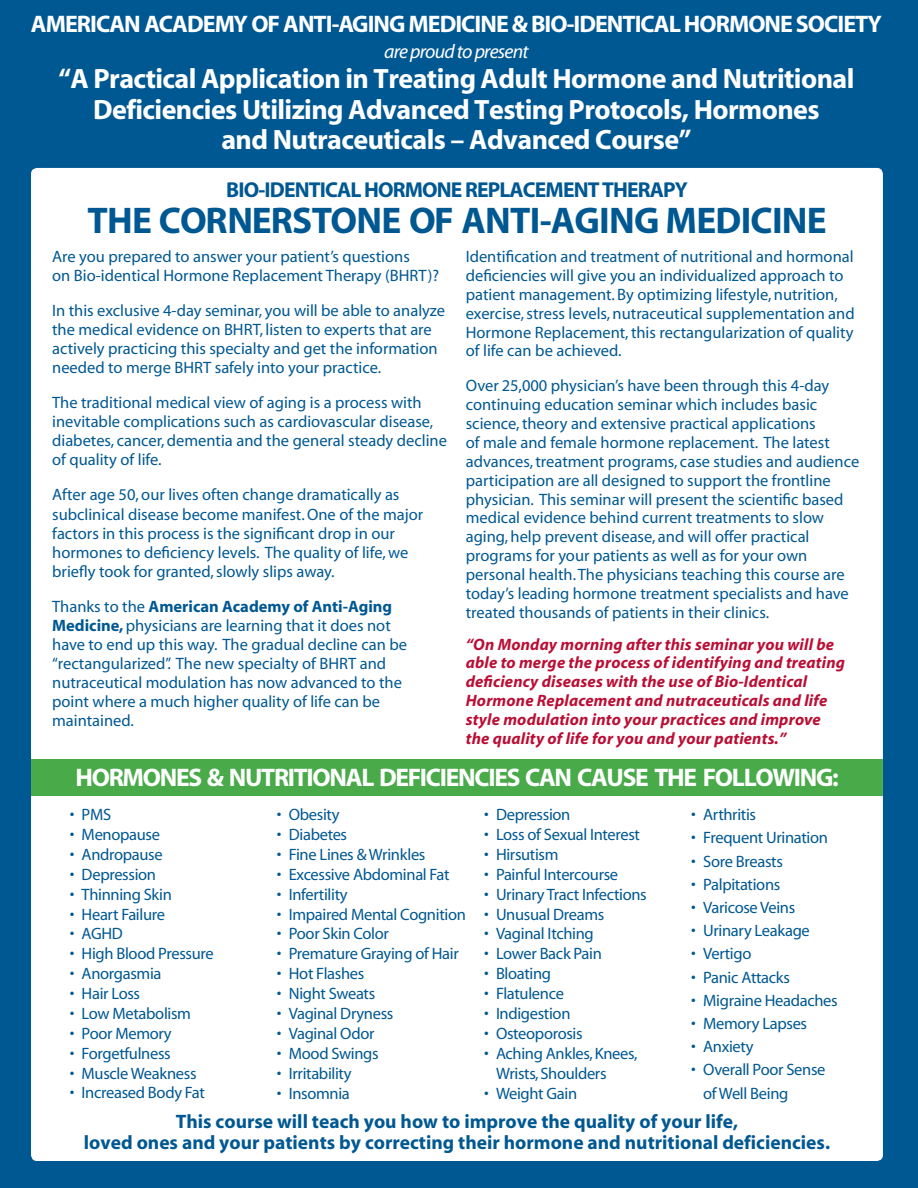
<style>
.page{position:relative;width:918px;height:1188px;background:#005893}
.page>*{position:absolute;margin:0;border:0;box-sizing:border-box;transform-origin:0 0}
.t1{font:700 37.2px "Myriad";letter-spacing:-.02em;color:#005892}
.t2{font:700 28.05px/30.6px "Myriad";letter-spacing:-.02em;color:#fff;text-align:center}
.t3{font:700 25.5px "Myriad";letter-spacing:-.05em;color:#fff}
.t4{font:700 24px "Myriad";letter-spacing:-.04em;color:#fff}
.t5{font:700 21.6px "Myriad";letter-spacing:-.04em;color:#005892}
.t6{font:italic 19.8px "Myriad";letter-spacing:-.04em;color:#fff}
.t7{font:700 19.5px/21px "Myriad";color:#005892;text-align:center}
.t8{font:16.5px/19px "Myriad";color:#005892}
.t9{font:16.5px/20px "Myriad";letter-spacing:-.02em;color:#005892}
.t10{font:italic 700 16.5px/18.9px "Myriad";letter-spacing:.01em;color:#ba0e34}
.s1{font-weight:700}
</style>
<div class="page">
<div style="left:31px;top:168px;width:852px;height:993px;background:#fff;border-radius:6px"></div>
<div style="left:31px;top:759px;width:852px;height:36px;background:#48aa48"></div>
<h3 class="t4" style="left:31px;top:11px;width:852px">AMERICAN ACADEMY OF ANTI-AGING MEDICINE &amp; BIO-IDENTICAL HORMONE SOCIETY</h3>
<p class="t6" style="left:384px;top:41px;width:146px">are proud to present</p>
<h2 class="t2" style="left:58px;top:64px;width:798px">“A Practical Application in Treating Adult Hormone and Nutritional<br>Deficiencies Utilizing Advanced Testing Protocols, Hormones<br>and Nutraceuticals – Advanced Course”</h2>
<h3 class="t5" style="left:226px;top:178px;width:463px">BIO-IDENTICAL HORMONE REPLACEMENT THERAPY</h3>
<h1 class="t1" style="left:88px;top:201px;width:741px">THE CORNERSTONE OF ANTI-AGING MEDICINE</h1>
<p class="t8" style="left:52px;top:248px;width:389px">Are you prepared to answer your patient’s questions<br>on Bio-identical Hormone Replacement Therapy (BHRT)?</p>
<p class="t8" style="left:52px;top:302px;width:395px">In this exclusive 4-day seminar, you will be able to analyze the medical evidence on BHRT, listen to experts that are actively practicing this specialty and get the information needed to merge BHRT safely into your practice.</p>
<p class="t8" style="left:52px;top:394px;width:396px">The traditional medical view of aging is a process with inevitable complications such as cardiovascular disease, diabetes, cancer, dementia and the general steady decline of quality of life.</p>
<p class="t8" style="left:52px;top:486px;width:373px">After age 50, our lives often change dramatically as subclinical disease become manifest. One of the major factors in this process is the significant drop in our hormones to deficiency levels. The quality of life, we briefly took for granted, slowly slips away.</p>
<p class="t8" style="left:52px;top:597px;width:356px">Thanks to the <span class="s1">American Academy of Anti-Aging Medicine,</span> physicians are learning that it does not have to end up this way. The gradual decline can be “rectangularized”. The new specialty of BHRT and nutraceutical modulation has now advanced to the point where a much higher quality of life can be maintained.</p>
<p class="t8" style="left:466px;top:248px;width:390px">Identification and treatment of nutritional and hormonal deficiencies will give you an individualized approach to patient management. By optimizing lifestyle, nutrition, exercise, stress levels, nutraceutical supplementation and Hormone Replacement, this rectangularization of quality of life can be achieved.</p>
<p class="t8" style="left:466px;top:377px;width:395px">Over 25,000 physician’s have been through this 4-day continuing education seminar which includes basic science, theory and extensive practical applications<br>of male and female hormone replacement. The latest advances, treatment programs, case studies and audience participation are all designed to support the frontline physician. This seminar will present the scientific based medical evidence behind current treatments to slow aging, help prevent disease, and will offer practical programs for your patients as well as for your own personal health. The physicians teaching this course are today’s leading hormone treatment specialists and have treated thousands of patients in their clinics.</p>
<p class="t10" style="left:466px;top:635px;width:381px">“On Monday morning after this seminar you will be able to merge the process of identifying and treating deficiency diseases with the use of Bio-Identical Hormone Replacement and nutraceuticals and life style modulation into your practices and improve the quality of life for you and your patients.”</p>
<h3 class="t3" style="left:75px;top:764px;width:765px">HORMONES &amp; NUTRITIONAL DEFICIENCIES CAN CAUSE THE FOLLOWING:</h3>
<p class="t8" style="left:70px;top:806px;width:43px">• PMS</p>
<p class="t9" style="left:70px;top:825px;width:92px">• Menopause</p>
<p class="t9" style="left:70px;top:845px;width:95px">• Andropause</p>
<p class="t9" style="left:70px;top:865px;width:88px">• Depression</p>
<p class="t9" style="left:70px;top:885px;width:104px">• Thinning Skin</p>
<p class="t9" style="left:70px;top:905px;width:97px">• Heart Failure</p>
<p class="t8" style="left:70px;top:925px;width:55px">• AGHD</p>
<p class="t9" style="left:70px;top:945px;width:146px">• High Blood Pressure</p>
<p class="t9" style="left:70px;top:964px;width:93px">• Anorgasmia</p>
<p class="t9" style="left:70px;top:984px;width:72px">• Hair Loss</p>
<p class="t9" style="left:70px;top:1004px;width:123px">• Low Metabolism</p>
<p class="t9" style="left:70px;top:1024px;width:103px">• Poor Memory</p>
<p class="t9" style="left:70px;top:1044px;width:103px">• Forgetfulness</p>
<p class="t9" style="left:70px;top:1064px;width:128px">• Muscle Weakness</p>
<p class="t9" style="left:70px;top:1084px;width:137px">• Increased Body Fat</p>
<p class="t9" style="left:277px;top:805px;width:64px">• Obesity</p>
<p class="t9" style="left:277px;top:825px;width:72px">• Diabetes</p>
<p class="t9" style="left:277px;top:845px;width:150px">• Fine Lines &amp; Wrinkles</p>
<p class="t9" style="left:277px;top:865px;width:174px">• Excessive Abdominal Fat</p>
<p class="t9" style="left:277px;top:885px;width:72px">• Infertility</p>
<p class="t9" style="left:277px;top:905px;width:190px">• Impaired Mental Cognition</p>
<p class="t9" style="left:277px;top:925px;width:114px">• Poor Skin Color</p>
<p class="t9" style="left:277px;top:945px;width:183px">• Premature Graying of Hair</p>
<p class="t9" style="left:277px;top:964px;width:89px">• Hot Flashes</p>
<p class="t9" style="left:277px;top:984px;width:100px">• Night Sweats</p>
<p class="t9" style="left:277px;top:1004px;width:118px">• Vaginal Dryness</p>
<p class="t9" style="left:277px;top:1024px;width:99px">• Vaginal Odor</p>
<p class="t9" style="left:277px;top:1044px;width:103px">• Mood Swings</p>
<p class="t9" style="left:277px;top:1064px;width:76px">• Irritability</p>
<p class="t9" style="left:277px;top:1084px;width:74px">• Insomnia</p>
<p class="t9" style="left:691px;top:805px;width:66px">• Arthritis</p>
<p class="t9" style="left:691px;top:829px;width:138px">• Frequent Urination</p>
<p class="t9" style="left:691px;top:852px;width:93px">• Sore Breasts</p>
<p class="t9" style="left:691px;top:875px;width:91px">• Palpitations</p>
<p class="t9" style="left:691px;top:898px;width:105px">• Varicose Veins</p>
<p class="t9" style="left:691px;top:921px;width:120px">• Urinary Leakage</p>
<p class="t9" style="left:691px;top:945px;width:62px">• Vertigo</p>
<p class="t9" style="left:691px;top:968px;width:100px">• Panic Attacks</p>
<p class="t9" style="left:691px;top:991px;width:148px">• Migraine Headaches</p>
<p class="t9" style="left:691px;top:1014px;width:117px">• Memory Lapses</p>
<p class="t9" style="left:691px;top:1037px;width:64px">• Anxiety</p>
<p class="t9" style="left:703px;top:1059px;width:124px;line-height:23.2px;text-indent:-12px">• Overall Poor Sense of Well Being</p>
<p class="t9" style="left:484px;top:805px;width:88px">• Depression</p>
<p class="t9" style="left:484px;top:825px;width:157px">• Loss of Sexual Interest</p>
<p class="t9" style="left:484px;top:845px;width:76px">• Hirsutism</p>
<p class="t9" style="left:484px;top:865px;width:136px">• Painful Intercourse</p>
<p class="t9" style="left:484px;top:885px;width:164px">• Urinary Tract Infections</p>
<p class="t9" style="left:484px;top:905px;width:122px">• Unusual Dreams</p>
<p class="t9" style="left:484px;top:925px;width:111px">• Vaginal Itching</p>
<p class="t9" style="left:484px;top:945px;width:119px">• Lower Back Pain</p>
<p class="t9" style="left:484px;top:964px;width:69px">• Bloating</p>
<p class="t9" style="left:484px;top:984px;width:81px">• Flatulence</p>
<p class="t9" style="left:484px;top:1004px;width:88px">• Indigestion</p>
<p class="t9" style="left:484px;top:1024px;width:100px">• Osteoporosis</p>
<p class="t9" style="left:496px;top:1044px;width:143px;text-indent:-12px">• Aching Ankles, Knees,<br>Wrists, Shoulders</p>
<p class="t9" style="left:484px;top:1084px;width:95px">• Weight Gain</p>
<p class="t7" style="left:84px;top:1111px;width:748px">This course will teach you how to improve the quality of your life,<br>loved ones and your patients by correcting their hormone and nutritional deficiencies.</p>
</div>
